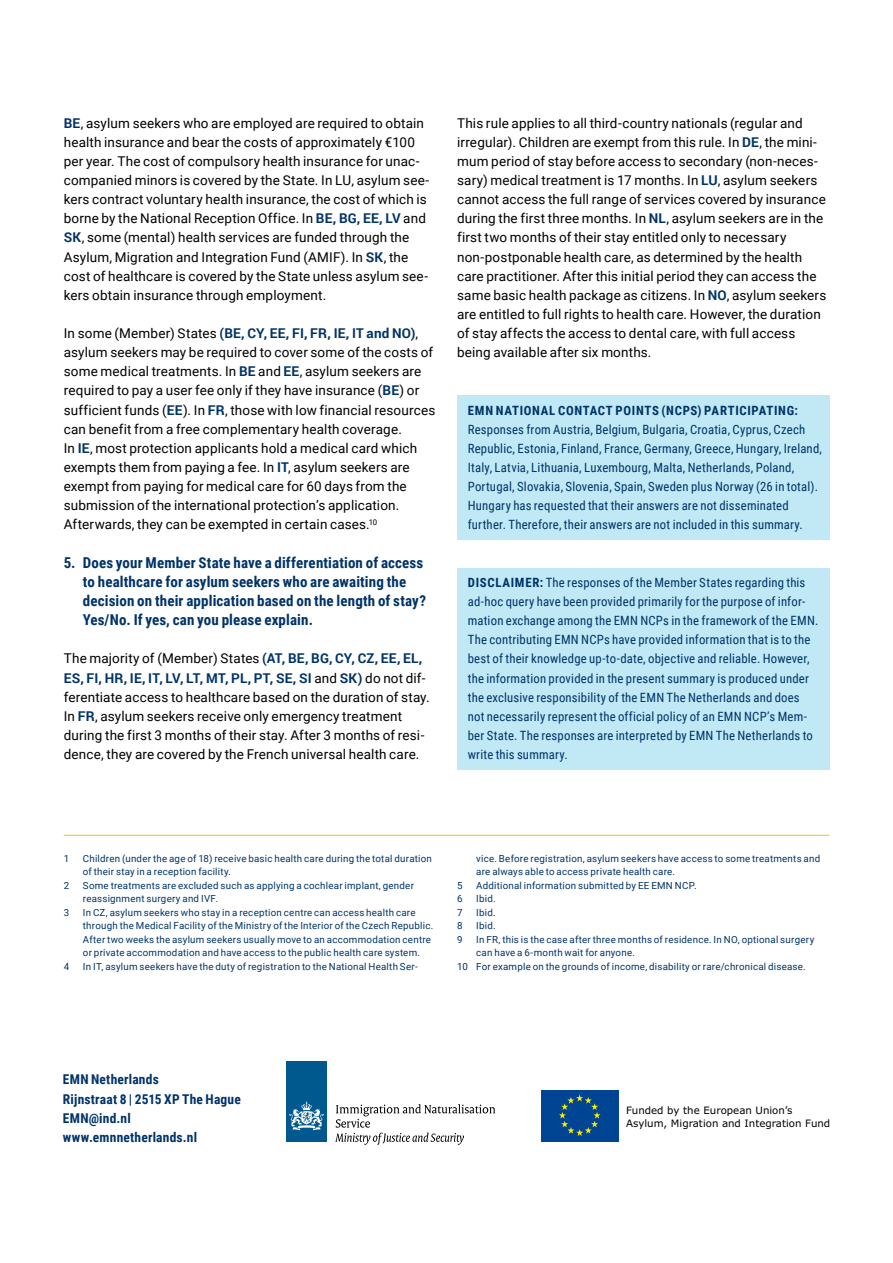
<style>
.page{position:relative;width:893px;height:1263px;background:#fff}
.page>*{position:absolute;margin:0;border:0;box-sizing:border-box;transform-origin:0 0}
.t1{font:700 15px/19.2px "Roboto Condensed";letter-spacing:.01em;color:#003367}
.t2{font:13.5px/19.2px "Roboto";letter-spacing:.01em;color:#000}
.t3{font:700 13.5px/19.2px "Roboto Condensed";letter-spacing:.015em;color:#003367}
.t4{font:12.75px/19.2px "Roboto Condensed";letter-spacing:.015em;color:#003367}
.t5{font:700 12.75px "Roboto Condensed";letter-spacing:.055em;color:#003367}
.t6{font:10.2px/13px "Verdana";color:#000}
.t7{font:9.75px/13.5px "Roboto";letter-spacing:.025em;color:#003367}
.s1{font-weight:700;color:#003367}
.s2{font-weight:700}
</style>
<div class="page">
<div style="left:457px;top:395px;width:372px;height:145px;background:#c0e8f5"></div>
<div style="left:457px;top:568px;width:372px;height:202px;background:#c0e8f5"></div>
<div style="left:541px;top:1090px;width:77px;height:52px;background:#004494"></div>
<svg style="left:559px;top:1094px;width:41px;height:42px"></svg>
<div style="left:286px;top:1061px;width:41px;height:81px;background:#00598e"></div>
<svg style="left:289px;top:1101px;width:35px;height:30px"></svg>
<svg style="left:335px;top:1104px;width:160px;height:41px"></svg>
<hr style="left:64px;top:835px;width:765px;height:1px;background:#fcc51d">
<p class="t2" style="left:64px;top:113px;width:367px"><span class="s1">BE</span>, asylum seekers who are employed are required to obtain health insurance and bear the costs of approximately €100 per year. The cost of compulsory health insurance for unac&shy;companied minors is covered by the State. In LU, asylum see&shy;kers contract voluntary health insurance, the cost of which is borne by the National Reception Office. In <span class="s1">BE, BG, EE, LV</span> and <span class="s1">SK</span>, some (mental) health services are funded through the Asylum, Migration and Integration Fund (AMIF). In <span class="s1">SK</span>, the cost of healthcare is covered by the State unless asylum see&shy;kers obtain insurance through employment.</p>
<p class="t2" style="left:64px;top:323px;width:373px">In some (Member) States <span class="s1">(BE, CY, EE, FI, FR, IE, IT and NO)</span>, asylum seekers may be required to cover some of the costs of some medical treatments. In <span class="s1">BE</span> and <span class="s1">EE</span>, asylum seekers are required to pay a user fee only if they have insurance (<span class="s1">BE</span>) or sufficient funds (<span class="s1">EE</span>). In <span class="s1">FR</span>, those with low financial resources can benefit from a free complementary health coverage.<br>In <span class="s1">IE</span>, most protection applicants hold a medical card which exempts them from paying a fee. In <span class="s1">IT</span>, asylum seekers are exempt from paying for medical care for 60 days from the submission of the international protection’s application.<br>Afterwards, they can be exempted in certain cases.<sup>10</sup></p>
<p class="t1" style="left:83px;top:552px;width:345px;text-indent:-19px">5. Does your Member State have a differentiation of access to healthcare for asylum seekers who are awaiting the decision on their application based on the length of stay?<br>Yes/No. If yes, can you please explain.</p>
<p class="t2" style="left:64px;top:648px;width:367px">The majority of (Member) States <span class="s1">(AT, BE, BG, CY, CZ, EE, EL, ES, FI, HR, IE, IT, LV, LT, MT, PL, PT, SE, SI</span> and <span class="s1">SK)</span> do not dif&shy;ferentiate access to healthcare based on the duration of stay.<br>In <span class="s1">FR</span>, asylum seekers receive only emergency treatment during the first 3 months of their stay. After 3 months of resi&shy;dence, they are covered by the French universal health care.</p>
<p class="t2" style="left:457px;top:113px;width:371px">This rule applies to all third-country nationals (regular and irregular). Children are exempt from this rule. In <span class="s1">DE</span>, the mini&shy;mum period of stay before access to secondary (non-neces&shy;sary) medical treatment is 17 months. In <span class="s1">LU</span>, asylum seekers cannot access the full range of services covered by insurance during the first three months. In <span class="s1">NL</span>, asylum seekers are in the first two months of their stay entitled only to necessary non-postponable health care, as determined by the health care practitioner. After this initial period they can access the same basic health package as citizens. In <span class="s1">NO</span>, asylum seekers are entitled to full rights to health care. However, the duration of stay affects the access to dental care, with full access being available after six months.</p>
<p class="t5" style="left:468px;top:401px;width:331px">EMN NATIONAL CONTACT POINTS (NCPS) PARTICIPATING:</p>
<p class="t4" style="left:468px;top:419px;width:356px">Responses from Austria, Belgium, Bulgaria, Croatia, Cyprus, Czech Republic, Estonia, Finland, France, Germany, Greece, Hungary, Ireland, Italy, Latvia, Lithuania, Luxembourg, Malta, Netherlands, Poland, Portugal, Slovakia, Slovenia, Spain, Sweden plus Norway (26 in total).<br>Hungary has requested that their answers are not disseminated further. Therefore, their answers are not included in this summary.</p>
<p class="t4" style="left:468px;top:572px;width:352px"><span class="s2">DISCLAIMER:</span> The responses of the Member States regarding this ad-hoc query have been provided primarily for the purpose of infor&shy;mation exchange among the EMN NCPs in the framework of the EMN.<br>The contributing EMN NCPs have provided information that is to the best of their knowledge up-to-date, objective and reliable. However, the information provided in the present summary is produced under the exclusive responsibility of the EMN The Netherlands and does not necessarily represent the official policy of an EMN NCP’s Mem&shy;ber State. The responses are interpreted by EMN The Netherlands to write this summary.</p>
<p class="t7" style="left:64px;top:851px;width:7px">1</p>
<p class="t7" style="left:83px;top:851px;width:351px">Children (under the age of 18) receive basic health care during the total duration of their stay in a reception facility.</p>
<p class="t7" style="left:64px;top:878px;width:7px">2</p>
<p class="t7" style="left:83px;top:878px;width:333px">Some treatments are excluded such as applying a cochlear implant, gender reassignment surgery and IVF.</p>
<p class="t7" style="left:64px;top:905px;width:7px">3</p>
<p class="t7" style="left:83px;top:905px;width:352px">In CZ, asylum seekers who stay in a reception centre can access health care through the Medical Facility of the Ministry of the Interior of the Czech Republic.<br>After two weeks the asylum seekers usually move to an accommodation centre or private accommodation and have access to the public health care system.</p>
<p class="t7" style="left:64px;top:959px;width:7px">4</p>
<p class="t7" style="left:83px;top:959px;width:336px">In IT, asylum seekers have the duty of registration to the National Health Ser-</p>
<p class="t7" style="left:476px;top:851px;width:345px">vice. Before registration, asylum seekers have access to some treatments and are always able to access private health care.</p>
<p class="t7" style="left:457px;top:878px;width:7px">5</p>
<p class="t7" style="left:476px;top:878px;width:222px">Additional information submitted by EE EMN NCP.</p>
<p class="t7" style="left:457px;top:891px;width:7px">6</p>
<p class="t7" style="left:476px;top:891px;width:21px">Ibid.</p>
<p class="t7" style="left:457px;top:905px;width:7px">7</p>
<p class="t7" style="left:476px;top:905px;width:21px">Ibid.</p>
<p class="t7" style="left:457px;top:918px;width:7px">8</p>
<p class="t7" style="left:476px;top:918px;width:21px">Ibid.</p>
<p class="t7" style="left:457px;top:932px;width:7px">9</p>
<p class="t7" style="left:476px;top:932px;width:340px">In FR, this is the case after three months of residence. In NO, optional surgery</p>
<p class="t7" style="left:476px;top:945px;width:160px">can have a 6-month wait for anyone.</p>
<p class="t7" style="left:457px;top:959px;width:350px">10 For example on the grounds of income, disability or rare/chronical disease.</p>
<p class="t3" style="left:63px;top:1069px;width:179px">EMN Netherlands<br>Rijnstraat 8 | 2515 XP The Hague<br>EMN@ind.nl www.emnnetherlands.nl</p>
<p class="t6" style="left:626px;top:1104px;width:206px">Funded by the European Union’s<br>Asylum, Migration and Integration Fund</p>
</div>
